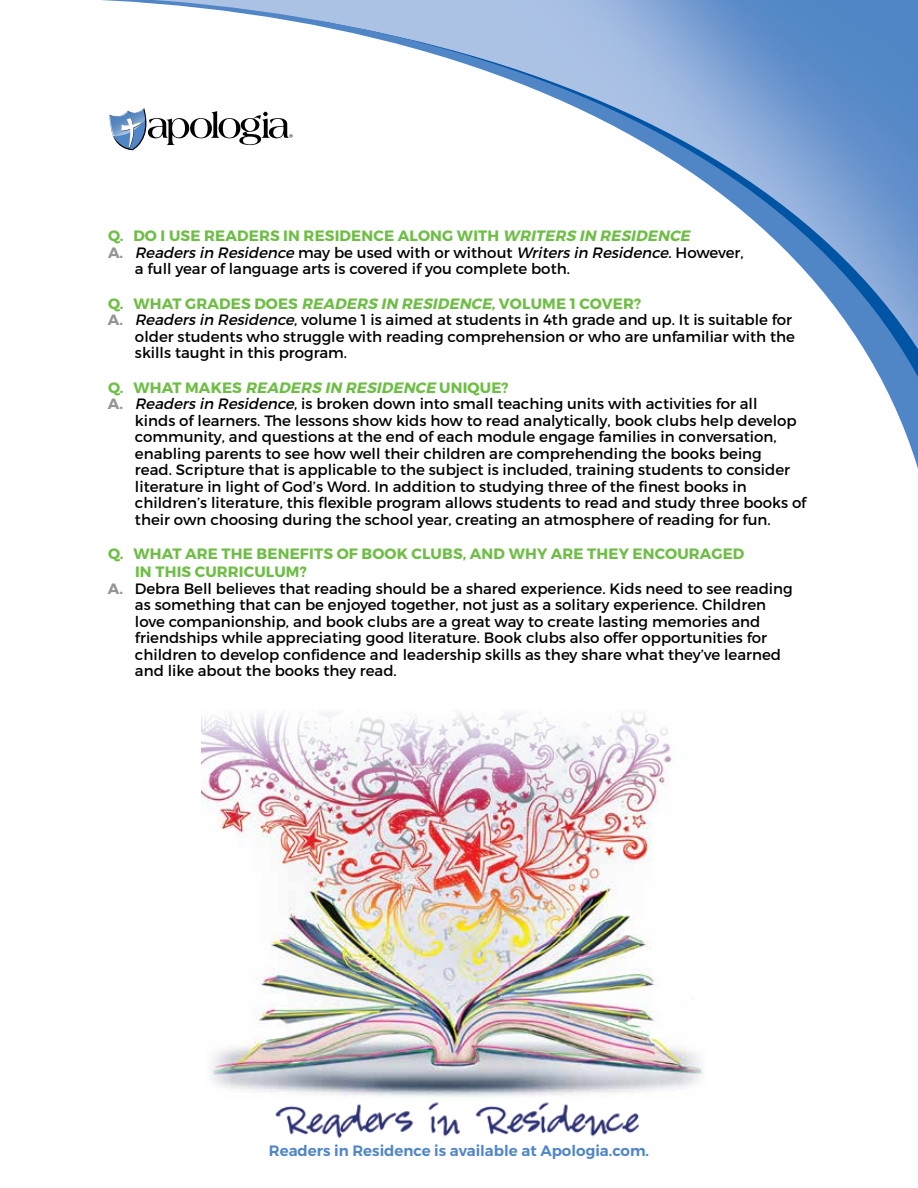
<style>
.page{position:relative;width:918px;height:1188px;background:#fff}
.page>*{position:absolute;margin:0;border:0;box-sizing:border-box;transform-origin:0 0}
.t1{font:15px/16.5px "Montserrat";color:#000}
.t2{font:700 15px/18px "Montserrat";letter-spacing:.01em;color:#6ebe46}
.t3{font:italic 15px "Montserrat";color:#000}
.t4{font:600 15px "Montserrat";color:#5186c6}
.s1{font-style:italic}
.s2{font-weight:700;font-style:normal;color:#939598}
.s3{font-style:normal}
.s4{font-weight:700;color:#939598}
</style>
<div class="page">
<svg style="left:101px;top:0;width:817px;height:469px"></svg>
<svg style="left:109px;top:108px;width:184px;height:42px"></svg>
<img style="left:275px;top:1102px;width:365px;height:37px">
<img style="left:202px;top:712px;width:478px;height:385px">
<div style="left:180px;top:1015px;width:52px;height:82px;background:#fff"></div>
<p class="t2" style="left:108px;top:227px;width:587px">Q. DO I USE READERS IN RESIDENCE ALONG WITH <span class="s1">WRITERS IN RESIDENCE</span></p>
<p class="t3" style="left:108px;top:243px;width:637px"><span class="s2">A .</span> Readers in Residence <span class="s3">m a y b e u s e d w i t h o r w i t h o u t</span> Writers in Residence<span class="s3">. H oweve r ,</span></p>
<p class="t1" style="left:135px;top:261px;width:437px">a full year of language arts is covered if you complete both.</p>
<p class="t2" style="left:108px;top:295px;width:535px">Q. WHAT GRADES DOES <span class="s1">READERS IN RESIDENCE</span>, VOLUME 1 COVER?</p>
<p class="t1" style="left:108px;top:312px;width:686px"><span class="s4">A.</span> <span class="s1">Readers in Residence</span>, volume 1 is aimed at students in 4th grade and up. It is suitable for</p>
<p class="t1" style="left:135px;top:328px;width:662px">older students who struggle with reading comprehension or who are unfamiliar with the</p>
<p class="t1" style="left:135px;top:345px;width:214px">skills taught in this program.</p>
<p class="t2" style="left:108px;top:379px;width:402px">Q. W H AT M A K E S <span class="s1">READERS IN RESIDENCE</span> U N I Q U E ?</p>
<p class="t1" style="left:108px;top:396px;width:651px"><span class="s4">A.</span> <span class="s1">Readers in Residence</span>, is broken down into small teaching units with activities for all</p>
<p class="t1" style="left:135px;top:412px;width:663px">kinds of learners. The lessons show kids how to read analytically, book clubs help develop</p>
<p class="t1" style="left:135px;top:429px;width:643px">community, and questions at the end of each module engage families in conversation,</p>
<p class="t1" style="left:135px;top:445px;width:628px">enabling parents to see how well their children are comprehending the books being</p>
<p class="t1" style="left:135px;top:462px;width:657px">read. Scripture that is applicable to the subject is included, training students to consider</p>
<p class="t1" style="left:135px;top:478px;width:613px">literature in light of God’s Word. In addition to studying three of the finest books in</p>
<p class="t1" style="left:135px;top:495px;width:673px">children’s literature, this flexible program allows students to read and study three books of</p>
<p class="t1" style="left:135px;top:511px;width:637px">their own choosing during the school year, creating an atmosphere of reading for fun.</p>
<p class="t2" style="left:135px;top:545px;width:611px;text-indent:-27px">Q. WHAT ARE THE BENEFITS OF BOOK CLUBS, AND WHY ARE THEY ENCOURAGED<br>IN THIS CURRICULUM?</p>
<p class="t1" style="left:135px;top:580px;width:659px;text-indent:-27px"><span class="s4">A.</span> Debra Bell believes that reading should be a shared experience. Kids need to see reading as something that can be enjoyed together, not just as a solitary experience. Children love companionship, and book clubs are a great way to create lasting memories and friendships while appreciating good literature. Book clubs also offer opportunities for children to develop confidence and leadership skills as they share what they’ve learned and like about the books they read.</p>
<p class="t4" style="left:269px;top:1141px;width:382px">Readers in Residence is available at Apologia.com.</p>
</div>
